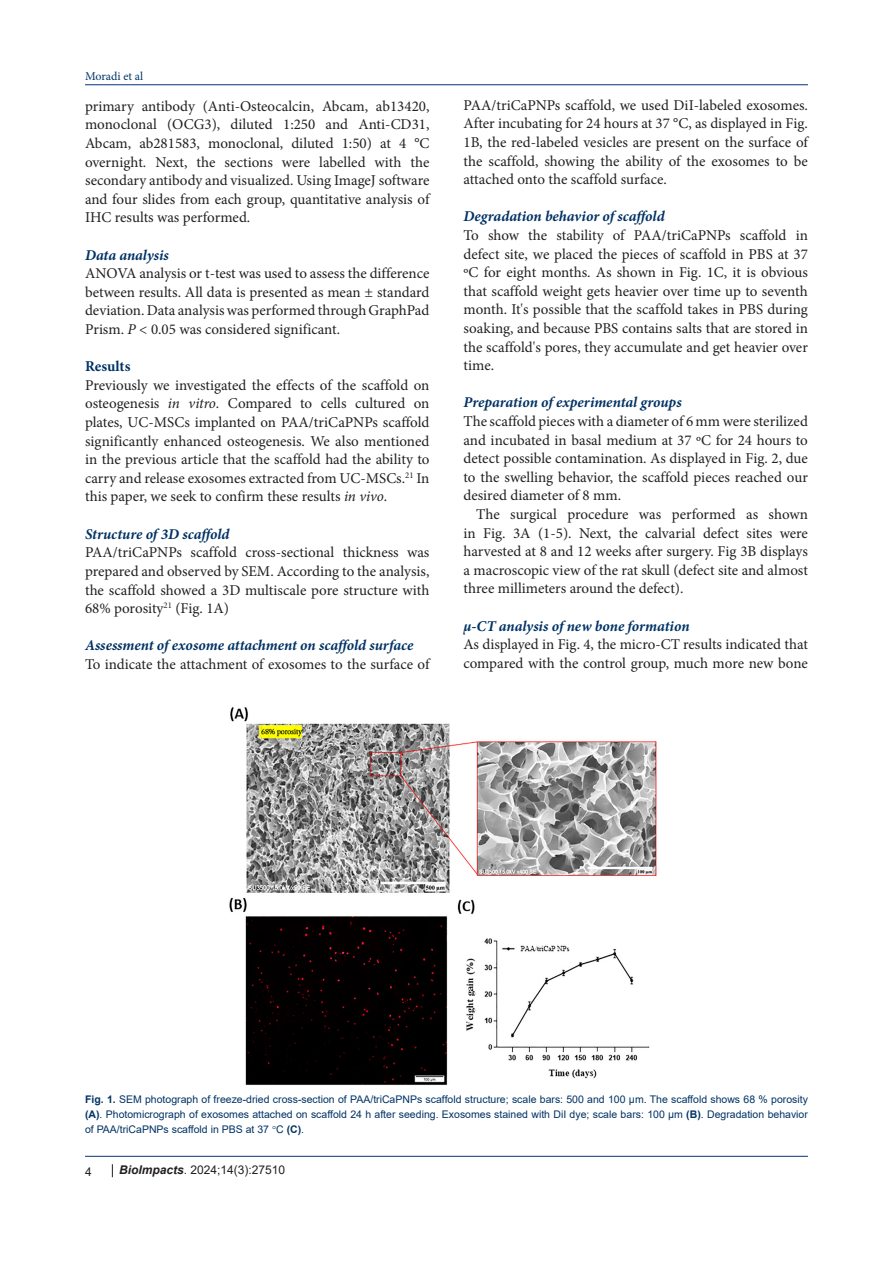
<style>
.page{position:relative;width:893px;height:1263px;background:#fff}
.page>*{position:absolute;margin:0;border:0;box-sizing:border-box;transform-origin:0 0}
.Normal__Web{font:15px/18.6px "Minion Pro";color:#231f20;text-align:justify}
.t1{font:italic 700 15px "Minion Pro";letter-spacing:-.005em;color:#003264}
.t2{font:700 15px "Minion Pro";color:#003264}
.t3{font:12px "Arial";color:#231f20}
.t4{font:12px "Minion Pro";color:#003466}
.t5{font:10.5px/15px "Arial";color:#003264;text-align:justify}
.s1{font-style:italic}
.s2{font-weight:700}
.s3{font-family:"Times New Roman"}
.s4{font-weight:700;font-style:italic}
</style>
<div class="page">
<hr style="left:85px;top:84px;width:723px;height:1px;background:#053278">
<hr style="left:85px;top:1156px;width:723px;height:1px;background:#053278">
<svg style="left:112px;top:1164px;width:1px;height:13px"></svg>
<img style="left:229px;top:707px;width:428px;height:378px">
<p class="t4" style="left:85px;top:68px;width:60px">Moradi et al</p>
<p class="Normal__Web" style="left:85px;top:97px;width:346px">primary antibody (Anti-Osteocalcin, Abcam, ab13420, monoclonal (OCG3), diluted 1:250 and Anti-CD31, Abcam, ab281583, monoclonal, diluted 1:50) at 4 °C overnight. Next, the sections were labelled with the secondary antibody and visualized. Using ImageJ software and four slides from each group, quantitative analysis of IHC results was performed.</p>
<p class="t1" style="left:85px;top:244px;width:85px">Data analysis</p>
<p class="Normal__Web" style="left:85px;top:264px;width:346px">ANOVA analysis or t-test was used to assess the difference between results. All data is presented as mean ± standard deviation. Data analysis was performed through GraphPad Prism. <span class="s1">P</span> &lt; 0.05 was considered significant.</p>
<p class="t2" style="left:85px;top:356px;width:47px">Results</p>
<p class="Normal__Web" style="left:85px;top:376px;width:346px">Previously we investigated the effects of the scaffold on osteogenesis <span class="s1">in vitro</span>. Compared to cells cultured on plates, UC-MSCs implanted on PAA/triCaPNPs scaffold significantly enhanced osteogenesis. We also mentioned in the previous article that the scaffold had the ability to carry and release exosomes extracted from UC-MSCs.<sup>21</sup> In this paper, we seek to confirm these results <span class="s1">in vivo</span>.</p>
<p class="t1" style="left:85px;top:523px;width:146px">Structure of 3D scaffold</p>
<p class="Normal__Web" style="left:85px;top:543px;width:346px">PAA/triCaPNPs scaffold cross-sectional thickness was prepared and observed by SEM. According to the analysis, the scaffold showed a 3D multiscale pore structure with 68% porosity<sup>21</sup> (Fig. 1A)</p>
<p class="t1" style="left:85px;top:635px;width:330px">Assessment of exosome attachment on scaffold surface</p>
<p class="Normal__Web" style="left:85px;top:655px;width:346px">To indicate the attachment of exosomes to the surface of</p>
<p class="Normal__Web" style="left:463px;top:96px;width:346px">PAA/triCaPNPs scaffold, we used DiI-labeled exosomes.<br>After incubating for 24 hours at 37 °C, as displayed in Fig.<br>1B, the red-labeled vesicles are present on the surface of the scaffold, showing the ability of the exosomes to be attached onto the scaffold surface.</p>
<p class="t1" style="left:463px;top:206px;width:203px">Degradation behavior of scaffold</p>
<p class="Normal__Web" style="left:463px;top:226px;width:346px">To show the stability of PAA/triCaPNPs scaffold in defect site, we placed the pieces of scaffold in PBS at 37 ºC for eight months. As shown in Fig. 1C, it is obvious that scaffold weight gets heavier over time up to seventh month. It's possible that the scaffold takes in PBS during soaking, and because PBS contains salts that are stored in the scaffold's pores, they accumulate and get heavier over time.</p>
<p class="t1" style="left:463px;top:392px;width:220px">Preparation of experimental groups</p>
<p class="Normal__Web" style="left:463px;top:412px;width:346px">The scaffold pieces with a diameter of 6 mm were sterilized and incubated in basal medium at 37 ºC for 24 hours to detect possible contamination. As displayed in Fig. 2, due to the swelling behavior, the scaffold pieces reached our desired diameter of 8 mm.</p>
<p class="Normal__Web" style="left:463px;top:505px;width:346px;text-indent:13px">The surgical procedure was performed as shown in Fig. 3A (1-5). Next, the calvarial defect sites were harvested at 8 and 12 weeks after surgery. Fig 3B displays a macroscopic view of the rat skull (defect site and almost three millimeters around the defect).</p>
<p class="t1" style="left:463px;top:615px;width:228px">µ-CT analysis of new bone formation</p>
<p class="Normal__Web" style="left:463px;top:635px;width:346px">As displayed in Fig. 4, the micro-CT results indicated that compared with the control group, much more new bone</p>
<p class="t5" style="left:85px;top:1091px;width:724px"><span class="s2">Fig. 1.</span> SEM photograph of freeze-dried cross-section of PAA/triCaPNPs scaffold structure; scale bars: 500 and 100 μm. The scaffold shows 68 % porosity <span class="s2">(A)</span>. Photomicrograph of exosomes attached on scaffold 24 h after seeding. Exosomes stained with DiI dye; scale bars: 100 μm <span class="s2">(B)</span>. Degradation behavior of PAA/triCaPNPs scaffold in PBS at 37 <span class="s3">°</span>C <span class="s2">(C)</span>.</p>
<p class="t3" style="left:85px;top:1163px;width:8px">4</p>
<p class="t3" style="left:119px;top:1162px;width:168px"><span class="s4">BioImpacts</span>. 2024;14(3):27510</p>
</div>
